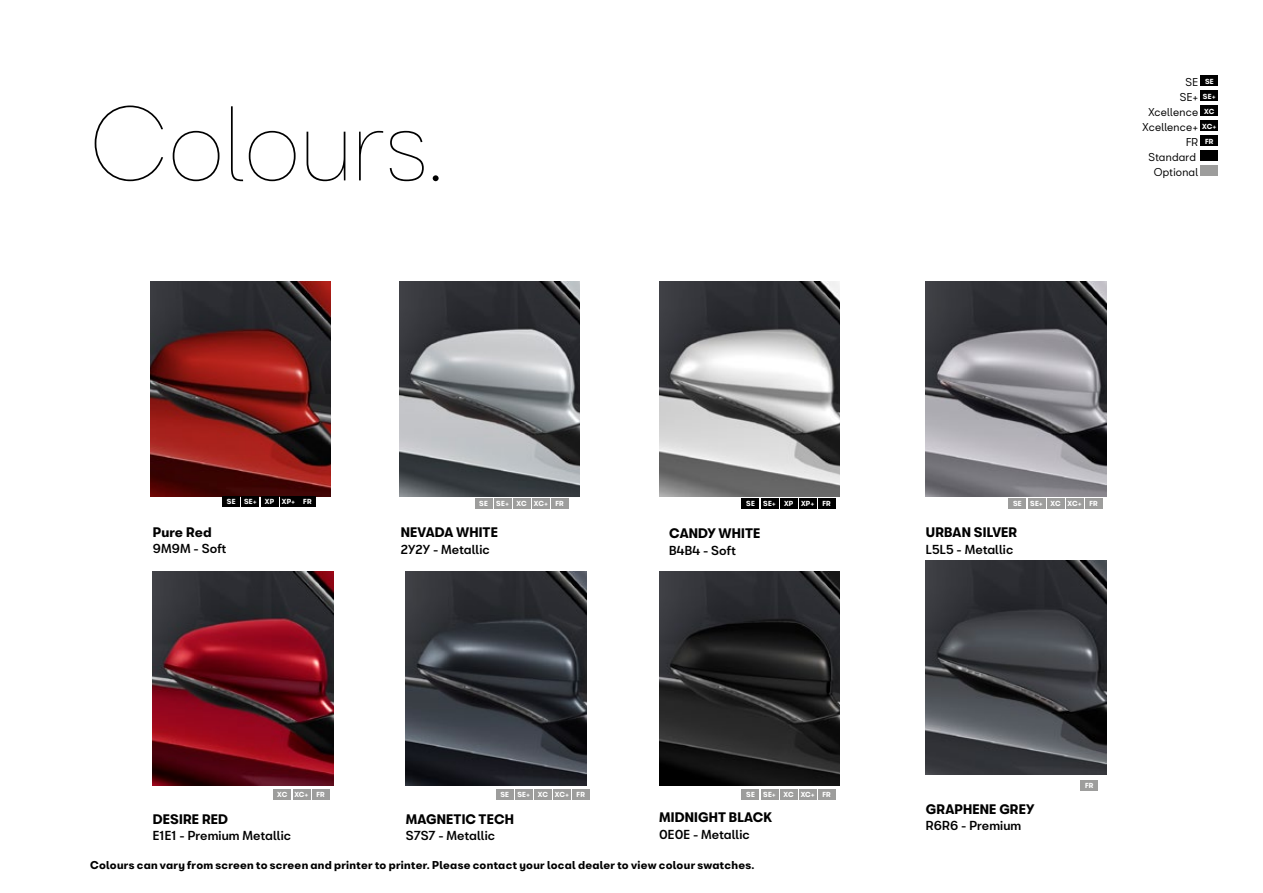
<style>
.page{position:relative;width:1263px;height:893px;background:#fff}
.page>*{position:absolute;margin:0;border:0;box-sizing:border-box;transform-origin:0 0}
.t1{font:200 97.5px "Seat Bcn";color:#000}
.t2{font:700 12.75px "Seat Bcn";letter-spacing:.01em;color:#000}
.t3{font:500 12px "Seat Bcn";letter-spacing:.01em;color:#000}
.t4{font:700 10.5px "Seat Bcn";letter-spacing:.025em;color:#000}
.t5{font:10.5px "Seat Bcn";letter-spacing:.02em;color:#000}
.t6{font:700 6.75px "Seat Bcn";letter-spacing:.025em;color:#fff}
</style>
<div class="page">
<div style="left:496px;top:789px;width:17px;height:10px;background:#9d9d9c"></div>
<div style="left:515px;top:789px;width:17px;height:10px;background:#9d9d9c"></div>
<div style="left:534px;top:789px;width:17px;height:10px;background:#9d9d9c"></div>
<div style="left:553px;top:789px;width:17px;height:10px;background:#9d9d9c"></div>
<div style="left:572px;top:789px;width:17px;height:10px;background:#9d9d9c"></div>
<img style="left:150px;top:282px;width:181px;height:214px">
<img style="left:659px;top:282px;width:180px;height:214px">
<img style="left:659px;top:571px;width:180px;height:215px">
<img style="left:399px;top:282px;width:181px;height:214px">
<img style="left:406px;top:571px;width:180px;height:215px">
<div style="left:742px;top:789px;width:17px;height:10px;background:#9d9d9c"></div>
<div style="left:761px;top:789px;width:17px;height:10px;background:#9d9d9c"></div>
<div style="left:780px;top:789px;width:17px;height:10px;background:#9d9d9c"></div>
<div style="left:799px;top:789px;width:17px;height:10px;background:#9d9d9c"></div>
<div style="left:818px;top:789px;width:17px;height:10px;background:#9d9d9c"></div>
<div style="left:475px;top:498px;width:17px;height:10px;background:#9d9d9c"></div>
<div style="left:494px;top:498px;width:17px;height:10px;background:#9d9d9c"></div>
<div style="left:513px;top:498px;width:17px;height:10px;background:#9d9d9c"></div>
<div style="left:532px;top:498px;width:17px;height:10px;background:#9d9d9c"></div>
<div style="left:551px;top:498px;width:17px;height:10px;background:#9d9d9c"></div>
<div style="left:1201px;top:76px;width:17px;height:10px;background:#000"></div>
<div style="left:1201px;top:91px;width:17px;height:10px;background:#000"></div>
<div style="left:1201px;top:106px;width:17px;height:10px;background:#000"></div>
<div style="left:1201px;top:121px;width:17px;height:10px;background:#000"></div>
<div style="left:1201px;top:136px;width:17px;height:10px;background:#000"></div>
<div style="left:1201px;top:151px;width:17px;height:10px;background:#000"></div>
<div style="left:1201px;top:166px;width:17px;height:10px;background:#9d9d9c"></div>
<img style="left:153px;top:571px;width:180px;height:215px">
<img style="left:926px;top:282px;width:180px;height:214px">
<div style="left:1009px;top:498px;width:17px;height:10px;background:#9d9d9c"></div>
<div style="left:1028px;top:498px;width:17px;height:10px;background:#9d9d9c"></div>
<div style="left:1047px;top:498px;width:17px;height:10px;background:#9d9d9c"></div>
<div style="left:1066px;top:498px;width:17px;height:10px;background:#9d9d9c"></div>
<div style="left:1085px;top:498px;width:17px;height:10px;background:#9d9d9c"></div>
<img style="left:926px;top:561px;width:180px;height:214px">
<div style="left:1081px;top:780px;width:17px;height:11px;background:#9d9d9c"></div>
<div style="left:223px;top:496px;width:17px;height:11px;background:#000"></div>
<div style="left:242px;top:496px;width:17px;height:11px;background:#000"></div>
<div style="left:261px;top:496px;width:17px;height:11px;background:#000"></div>
<div style="left:280px;top:496px;width:17px;height:11px;background:#000"></div>
<div style="left:299px;top:496px;width:17px;height:11px;background:#000"></div>
<div style="left:742px;top:498px;width:17px;height:10px;background:#000"></div>
<div style="left:761px;top:498px;width:17px;height:10px;background:#000"></div>
<div style="left:780px;top:498px;width:17px;height:10px;background:#000"></div>
<div style="left:799px;top:498px;width:17px;height:10px;background:#000"></div>
<div style="left:818px;top:498px;width:17px;height:10px;background:#000"></div>
<div style="left:274px;top:789px;width:17px;height:10px;background:#9d9d9c"></div>
<div style="left:293px;top:789px;width:17px;height:10px;background:#9d9d9c"></div>
<div style="left:312px;top:789px;width:17px;height:10px;background:#9d9d9c"></div>
<h1 class="t1" style="left:89px;top:60px;width:356px">Colours.</h1>
<p class="t5" style="left:1185px;top:73px;width:30px">SE <sup>SE</sup></p>
<p class="t5" style="left:1180px;top:88px;width:37px">SE+ <sup>SE+</sup></p>
<p class="t5" style="left:1148px;top:103px;width:67px">Xcellence <sup>XC</sup></p>
<p class="t5" style="left:1142px;top:118px;width:75px">Xcellence+ <sup>XC+</sup></p>
<p class="t5" style="left:1186px;top:133px;width:29px">FR <sup>FR</sup></p>
<p class="t5" style="left:1148px;top:148px;width:49px">Standard</p>
<p class="t5" style="left:1154px;top:163px;width:46px">Optional</p>
<p class="t6" style="left:227px;top:496px;width:86px">SE SE+ XP XP+ FR</p>
<p class="t6" style="left:746px;top:497px;width:86px">SE SE+ XP XP+ FR</p>
<p class="t6" style="left:479px;top:497px;width:86px">SE SE+ XC XC+ FR</p>
<p class="t2" style="left:153px;top:520px;width:60px">Pure Red</p>
<p class="t3" style="left:153px;top:538px;width:75px">9M9M - Soft</p>
<p class="t2" style="left:401px;top:521px;width:99px">NEVADA WHITE</p>
<p class="t3" style="left:401px;top:538px;width:91px">2Y2Y - Metallic</p>
<p class="t2" style="left:669px;top:522px;width:93px">CANDY WHITE</p>
<p class="t3" style="left:669px;top:539px;width:68px">B4B4 - Soft</p>
<p class="t6" style="left:277px;top:788px;width:49px">XC XC+ FR</p>
<p class="t2" style="left:153px;top:807px;width:77px">DESIRE RED</p>
<p class="t3" style="left:153px;top:825px;width:140px">E1E1 - Premium Metallic</p>
<p class="t6" style="left:500px;top:788px;width:86px">SE SE+ XC XC+ FR</p>
<p class="t2" style="left:406px;top:807px;width:110px">MAGNETIC TECH</p>
<p class="t3" style="left:406px;top:825px;width:91px">S7S7 - Metallic</p>
<p class="t6" style="left:746px;top:788px;width:86px">SE SE+ XC XC+ FR</p>
<p class="t2" style="left:659px;top:806px;width:114px">MIDNIGHT BLACK</p>
<p class="t3" style="left:659px;top:823px;width:92px">0E0E - Metallic</p>
<p class="t4" style="left:90px;top:856px;width:666px">Colours can vary from screen to screen and printer to printer. Please contact your local dealer to view colour swatches.</p>
<p class="t6" style="left:1013px;top:497px;width:86px">SE SE+ XC XC+ FR</p>
<p class="t2" style="left:926px;top:521px;width:93px">URBAN SILVER</p>
<p class="t3" style="left:926px;top:538px;width:89px">L5L5 - Metallic</p>
<p class="t2" style="left:926px;top:797px;width:110px">GRAPHENE GREY</p>
<p class="t3" style="left:926px;top:815px;width:97px">R6R6 - Premium</p>
<p class="t6" style="left:1085px;top:780px;width:10px">FR</p>
</div>
